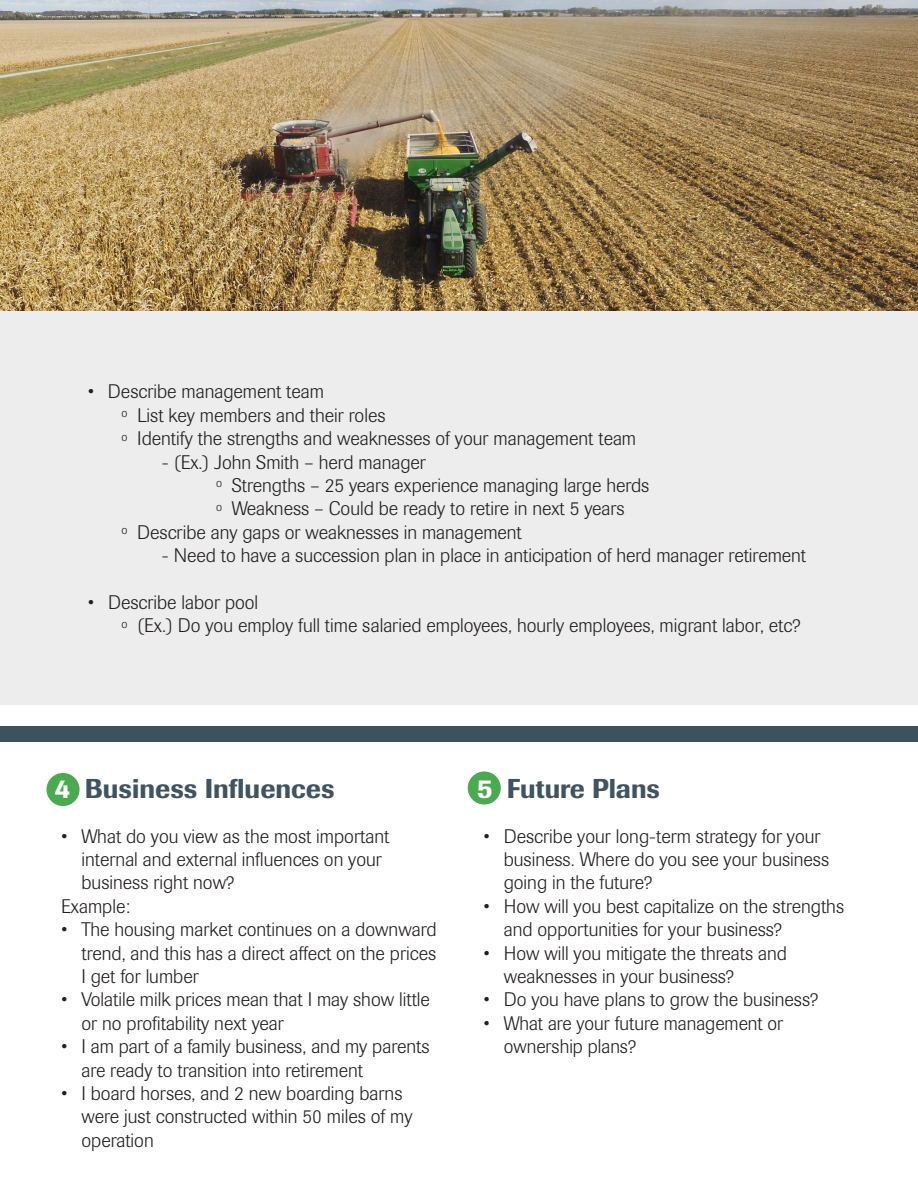
<style>
.page{position:relative;width:918px;height:1188px;background:#fff}
.page>*{position:absolute;margin:0;border:0;box-sizing:border-box;transform-origin:0 0}
.t1{font:500 27px "Imago";color:#3f5360}
.t2{font:300 19.5px/23.4px "Imago";color:#231f20}
.t3{font:300 12px "Imago";color:#231f20}
.s1{color:#fff}
</style>
<div class="page">
<img style="left:0;top:0;width:918px;height:311px">
<div style="left:0;top:311px;width:918px;height:393px;background:#ecedec"></div>
<div style="left:0;top:726px;width:918px;height:16px;background:#3b535f"></div>
<div style="left:46px;top:773px;width:34px;height:33px;background:#49aa50;border-radius:50%"></div>
<div style="left:468px;top:771px;width:33px;height:34px;background:#49aa50;border-radius:50%"></div>
<p class="t2" style="left:88px;top:380px;width:238px">• Describe management team</p>
<p class="t3" style="left:122px;top:406px;width:7px">o</p>
<p class="t2" style="left:137px;top:404px;width:250px">List key members and their roles</p>
<p class="t3" style="left:122px;top:430px;width:7px">o</p>
<p class="t2" style="left:137px;top:427px;width:500px">Identify the strengths and weaknesses of your management team</p>
<p class="t2" style="left:162px;top:450px;width:266px">- (Ex.) John Smith – herd manager</p>
<p class="t3" style="left:216px;top:477px;width:7px">o</p>
<p class="t2" style="left:232px;top:474px;width:419px">Strengths – 25 years experience managing large herds</p>
<p class="t3" style="left:216px;top:500px;width:7px">o</p>
<p class="t2" style="left:232px;top:497px;width:394px">Weakness – Could be ready to retire in next 5 years</p>
<p class="t3" style="left:122px;top:523px;width:7px">o</p>
<p class="t2" style="left:137px;top:521px;width:386px">Describe any gaps or weaknesses in management</p>
<p class="t2" style="left:162px;top:544px;width:646px">- Need to have a succession plan in place in anticipation of herd manager retirement</p>
<p class="t2" style="left:88px;top:591px;width:172px">• Describe labor pool</p>
<p class="t3" style="left:122px;top:617px;width:7px">o</p>
<p class="t2" style="left:137px;top:614px;width:665px">(Ex.) Do you employ full time salaried employees, hourly employees, migrant labor, etc?</p>
<h2 class="t1" style="left:54px;top:772px;width:282px"><span class="s1">4</span> Business Infuences</h2>
<p class="t2" style="left:81px;top:825px;width:309px;text-indent:-20px">• What do you view as the most important internal and external infuences on your business right now?</p>
<p class="t2" style="left:61px;top:895px;width:71px">Example:</p>
<p class="t2" style="left:81px;top:918px;width:357px;text-align:justify;text-indent:-20px">• The housing market continues on a downward trend, and this has a direct affect on the prices I get for lumber</p>
<p class="t2" style="left:81px;top:988px;width:350px;text-indent:-20px">• Volatile milk prices mean that I may show little or no proftability next year</p>
<p class="t2" style="left:81px;top:1035px;width:350px;text-indent:-20px">• I am part of a family business, and my parents are ready to transition into retirement</p>
<p class="t2" style="left:81px;top:1082px;width:333px;text-indent:-20px">• I board horses, and 2 new boarding barns were just constructed within 50 miles of my operation</p>
<h2 class="t1" style="left:477px;top:772px;width:185px"><span class="s1">5</span> Future Plans</h2>
<p class="t2" style="left:504px;top:825px;width:327px;text-indent:-20px">• Describe your long-term strategy for your business. Where do you see your business going in the future?</p>
<p class="t2" style="left:504px;top:895px;width:342px;text-indent:-20px">• How will you best capitalize on the strengths and opportunities for your business?</p>
<p class="t2" style="left:504px;top:942px;width:285px;text-indent:-20px">• How will you mitigate the threats and weaknesses in your business?</p>
<p class="t2" style="left:484px;top:988px;width:336px">• Do you have plans to grow the business?</p>
<p class="t2" style="left:504px;top:1012px;width:281px;text-indent:-20px">• What are your future management or ownership plans?</p>
</div>
